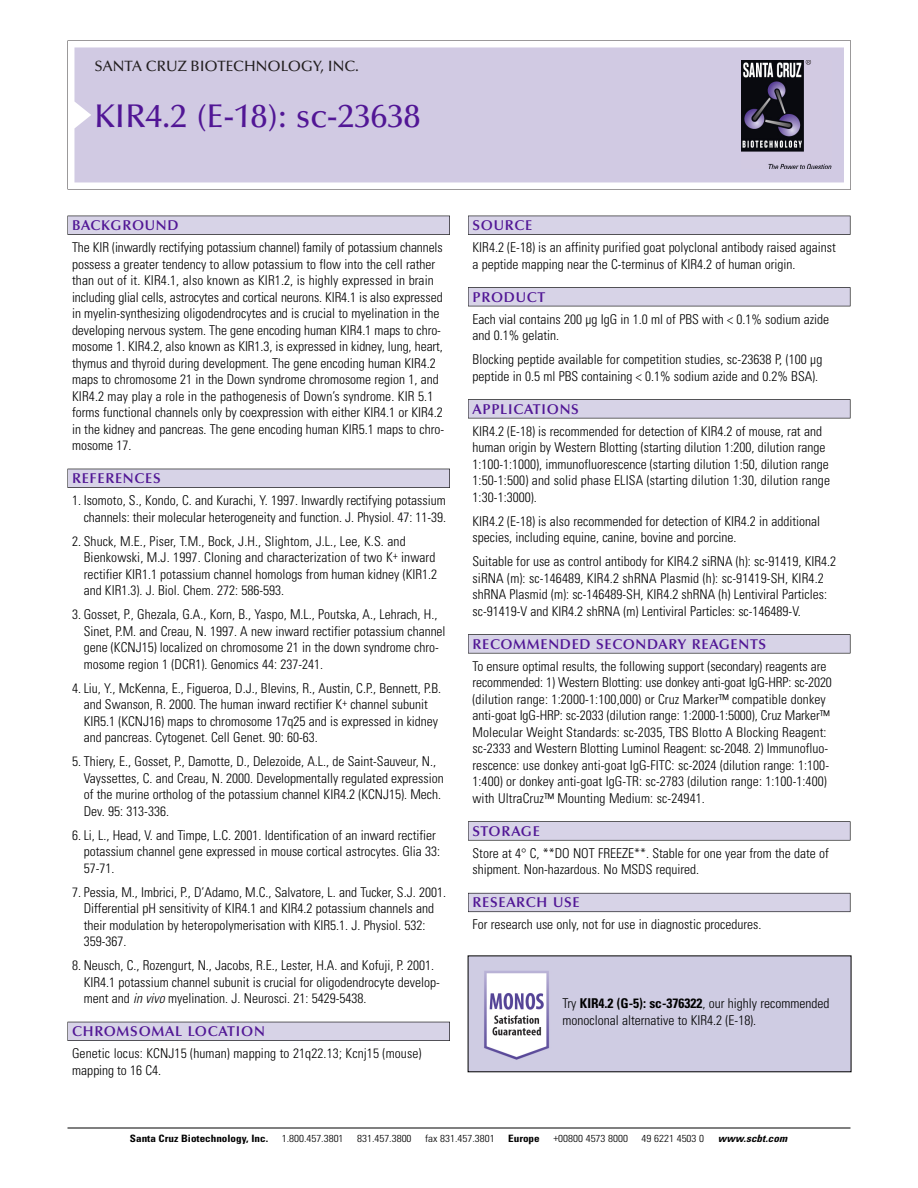
<style>
.page{position:relative;width:918px;height:1188px;background:#fff}
.page>*{position:absolute;margin:0;border:0;box-sizing:border-box;transform-origin:0 0}
.t1{font:500 33px "Optima";color:#511695}
.t2{font:500 15px "Optima";color:#231f20}
.t3{font:600 14.25px "Optima";letter-spacing:.05em;color:#511695}
.t4{font:300 condensed 13.5px/16.5px "Univers";color:#000}
.t5{font:300 condensed 10.2px "Univers";color:#000;scale:1.1 1}
.t6{font:700 condensed 10.2px "Univers";color:#000;scale:1.1 1}
.t7{font:italic 700 condensed 10.2px "Univers";letter-spacing:.005em;color:#000;scale:1.1 1}
.s1{font-style:italic}
.s2{font-weight:700}
</style>
<div class="page">
<svg style="left:68px;top:40px;width:783px;height:149px"></svg>
<div style="left:74px;top:47px;width:770px;height:135px;background:#d1cae3"></div>
<img style="left:741px;top:60px;width:90px;height:108px">
<div style="left:68px;top:216px;width:382px;height:19px;background:#525155"></div>
<div style="left:68px;top:216px;width:381px;height:18px;background:#d7d3e7"></div>
<div style="left:68px;top:469px;width:382px;height:19px;background:#515055"></div>
<div style="left:68px;top:469px;width:381px;height:18px;background:#d7d3e7"></div>
<div style="left:68px;top:1022px;width:382px;height:19px;background:#525158"></div>
<div style="left:68px;top:1022px;width:381px;height:18px;background:#d7d3e7"></div>
<div style="left:468px;top:216px;width:382px;height:19px;background:#525155"></div>
<div style="left:468px;top:216px;width:382px;height:18px;background:#d7d3e7"></div>
<div style="left:468px;top:287px;width:382px;height:19px;background:#525155"></div>
<div style="left:468px;top:288px;width:382px;height:18px;background:#d7d3e7"></div>
<div style="left:468px;top:399px;width:382px;height:19px;background:#545357"></div>
<div style="left:468px;top:400px;width:382px;height:18px;background:#d7d3e7"></div>
<div style="left:468px;top:634px;width:382px;height:19px;background:#575759"></div>
<div style="left:468px;top:635px;width:382px;height:18px;background:#d7d3e7"></div>
<svg style="left:468px;top:821px;width:382px;height:20px"></svg>
<div style="left:468px;top:822px;width:382px;height:18px;background:#d7d3e7"></div>
<div style="left:468px;top:893px;width:382px;height:19px;background:#66646e"></div>
<div style="left:468px;top:893px;width:382px;height:18px;background:#d7d3e7"></div>
<hr style="left:68px;top:1128px;width:782px;height:1px;background:#000">
<img style="left:470px;top:958px;width:379px;height:112px">
<p class="t2" style="left:94px;top:61px;width:266px">SANTA CRUZ BIOTECHNOLOGY, INC.</p>
<h1 class="t1" style="left:94px;top:103px;width:327px">KIR4.2 (E-18): sc-23638</h1>
<p class="t3" style="left:72px;top:219px;width:108px">BACKGROUND</p>
<p class="t4" style="left:72px;top:240px;width:374px">The KIR (inwardly rectifying potassium channel) family of potassium channels possess a greater tendency to allow potassium to flow into the cell rather than out of it. KIR4.1, also known as KIR1.2, is highly expressed in brain including glial cells, astrocytes and cortical neurons. KIR4.1 is also expressed in myelin-synthesizing oligodendrocytes and is crucial to myelination in the developing nervous system. The gene encoding human KIR4.1 maps to chro&shy;mosome 1. KIR4.2, also known as KIR1.3, is expressed in kidney, lung, heart, thymus and thyroid during development. The gene encoding human KIR4.2 maps to chromosome 21 in the Down syndrome chromosome region 1, and KIR4.2 may play a role in the pathogenesis of Down’s syndrome. KIR 5.1 forms functional channels only by coexpression with either KIR4.1 or KIR4.2 in the kidney and pancreas. The gene encoding human KIR5.1 maps to chro&shy;mosome 17.</p>
<p class="t3" style="left:72px;top:473px;width:90px">REFERENCES</p>
<p class="t4" style="left:72px;top:493px;width:376px;text-align:right">1. Isomoto, S., Kondo, C. and Kurachi, Y. 1997. Inwardly rectifying potassium channels: their molecular heterogeneity and function. J. Physiol. 47: 11-39.</p>
<p class="t4" style="left:84px;top:534px;width:355px;text-indent:-12px">2. Shuck, M.E., Piser, T.M., Bock, J.H., Slightom, J.L., Lee, K.S. and Bienkowski, M.J. 1997. Cloning and characterization of two K<sup>+</sup> inward rectifier KIR1.1 potassium channel homologs from human kidney (KIR1.2 and KIR1.3). J. Biol. Chem. 272: 586-593.</p>
<p class="t4" style="left:84px;top:607px;width:363px;text-indent:-12px">3. Gosset, P., Ghezala, G.A., Korn, B., Yaspo, M.L., Poutska, A., Lehrach, H., Sinet, P.M. and Creau, N. 1997. A new inward rectifier potassium channel gene (KCNJ15) localized on chromosome 21 in the down syndrome chro&shy;mosome region 1 (DCR1). Genomics 44: 237-241.</p>
<p class="t4" style="left:84px;top:681px;width:359px;text-indent:-12px">4. Liu, Y., McKenna, E., Figueroa, D.J., Blevins, R., Austin, C.P., Bennett, P.B. and Swanson, R. 2000. The human inward rectifier K<sup>+</sup> channel subunit KIR5.1 (KCNJ16) maps to chromosome 17q25 and is expressed in kidney and pancreas. Cytogenet. Cell Genet. 90: 60-63.</p>
<p class="t4" style="left:84px;top:754px;width:362px;text-indent:-12px">5. Thiery, E., Gosset, P., Damotte, D., Delezoide, A.L., de Saint-Sauveur, N., Vayssettes, C. and Creau, N. 2000. Developmentally regulated expression of the murine ortholog of the potassium channel KIR4.2 (KCNJ15). Mech.<br>Dev. 95: 313-336.</p>
<p class="t4" style="left:84px;top:828px;width:358px;text-indent:-12px">6. Li, L., Head, V. and Timpe, L.C. 2001. Identification of an inward rectifier potassium channel gene expressed in mouse cortical astrocytes. Glia 33:<br>57-71.</p>
<p class="t4" style="left:84px;top:885px;width:364px;text-indent:-12px">7. Pessia, M., Imbrici, P., D’Adamo, M.C., Salvatore, L. and Tucker, S.J. 2001.<br>Differential pH sensitivity of KIR4.1 and KIR4.2 potassium channels and their modulation by heteropolymerisation with KIR5.1. J. Physiol. 532:<br>359-367.</p>
<p class="t4" style="left:84px;top:958px;width:358px;text-indent:-12px">8. Neusch, C., Rozengurt, N., Jacobs, R.E., Lester, H.A. and Kofuji, P. 2001.<br>KIR4.1 potassium channel subunit is crucial for oligodendrocyte develop&shy;ment and <span class="s1">in vivo</span> myelination. J. Neurosci. 21: 5429-5438.</p>
<p class="t3" style="left:72px;top:1026px;width:194px">CHROMSOMAL LOCATION</p>
<p class="t4" style="left:72px;top:1046px;width:351px">Genetic locus: KCNJ15 (human) mapping to 21q22.13; Kcnj15 (mouse) mapping to 16 C4.</p>
<p class="t3" style="left:473px;top:219px;width:61px">SOURCE</p>
<p class="t4" style="left:473px;top:240px;width:365px">KIR4.2 (E-18) is an affinity purified goat polyclonal antibody raised against a peptide mapping near the C-terminus of KIR4.2 of human origin.</p>
<p class="t3" style="left:473px;top:291px;width:74px">PRODUCT</p>
<p class="t4" style="left:473px;top:312px;width:358px">Each vial contains 200 µg IgG in 1.0 ml of PBS with &lt; 0.1% sodium azide and 0.1% gelatin.</p>
<p class="t4" style="left:473px;top:352px;width:351px">Blocking peptide available for competition studies, sc-23638 P, (100 µg peptide in 0.5 ml PBS containing &lt; 0.1% sodium azide and 0.2% BSA).</p>
<p class="t3" style="left:473px;top:403px;width:108px">APPLICATIONS</p>
<p class="t4" style="left:473px;top:424px;width:359px">KIR4.2 (E-18) is recommended for detection of KIR4.2 of mouse, rat and human origin by Western Blotting (starting dilution 1:200, dilution range 1:100-1:1000), immunofluorescence (starting dilution 1:50, dilution range 1:50-1:500) and solid phase ELISA (starting dilution 1:30, dilution range 1:30-1:3000).</p>
<p class="t4" style="left:473px;top:514px;width:349px">KIR4.2 (E-18) is also recommended for detection of KIR4.2 in additional species, including equine, canine, bovine and porcine.</p>
<p class="t4" style="left:473px;top:554px;width:365px">Suitable for use as control antibody for KIR4.2 siRNA (h): sc-91419, KIR4.2 siRNA (m): sc-146489, KIR4.2 shRNA Plasmid (h): sc-91419-SH, KIR4.2 shRNA Plasmid (m): sc-146489-SH, KIR4.2 shRNA (h) Lentiviral Particles: sc-91419-V and KIR4.2 shRNA (m) Lentiviral Particles: sc-146489-V.</p>
<p class="t3" style="left:473px;top:638px;width:295px">RECOMMENDED SECONDARY REAGENTS</p>
<p class="t4" style="left:473px;top:659px;width:361px">To ensure optimal results, the following support (secondary) reagents are recommended: 1) Western Blotting: use donkey anti-goat IgG-HRP: sc-2020 (dilution range: 1:2000-1:100,000) or Cruz Marker™ compatible donkey anti-goat IgG-HRP: sc-2033 (dilution range: 1:2000-1:5000), Cruz Marker™ Molecular Weight Standards: sc-2035, TBS Blotto A Blocking Reagent: sc-2333 and Western Blotting Luminol Reagent: sc-2048. 2) Immunofluo&shy;rescence: use donkey anti-goat IgG-FITC: sc-2024 (dilution range: 1:100- 1:400) or donkey anti-goat IgG-TR: sc-2783 (dilution range: 1:100-1:400) with UltraCruz™ Mounting Medium: sc-24941.</p>
<p class="t3" style="left:473px;top:825px;width:69px">STORAGE</p>
<p class="t4" style="left:473px;top:846px;width:358px">Store at 4° C, **DO NOT FREEZE**. Stable for one year from the date of shipment. Non-hazardous. No MSDS required.</p>
<p class="t3" style="left:473px;top:897px;width:109px">RESEARCH USE</p>
<p class="t4" style="left:473px;top:917px;width:290px">For research use only, not for use in diagnostic procedures.</p>
<p class="t4" style="left:563px;top:996px;width:268px">Try <span class="s2">KIR4.2 (G-5): sc-376322</span>, our highly recommended monoclonal alternative to KIR4.2 (E-18).</p>
<p class="t6" style="left:130px;top:1135px;width:127px">Santa Cruz Biotechnology, Inc.</p>
<p class="t5" style="left:282px;top:1135px;width:58px">1.800.457.3801</p>
<p class="t5" style="left:357px;top:1135px;width:51px">831.457.3800</p>
<p class="t5" style="left:425px;top:1135px;width:65px">fax 831.457.3801</p>
<p class="t6" style="left:508px;top:1135px;width:30px">Europe</p>
<p class="t5" style="left:553px;top:1135px;width:69px">+00800 4573 8000</p>
<p class="t5" style="left:642px;top:1135px;width:58px">49 6221 4503 0</p>
<p class="t7" style="left:718px;top:1135px;width:64px">www.scbt.com</p>
</div>
